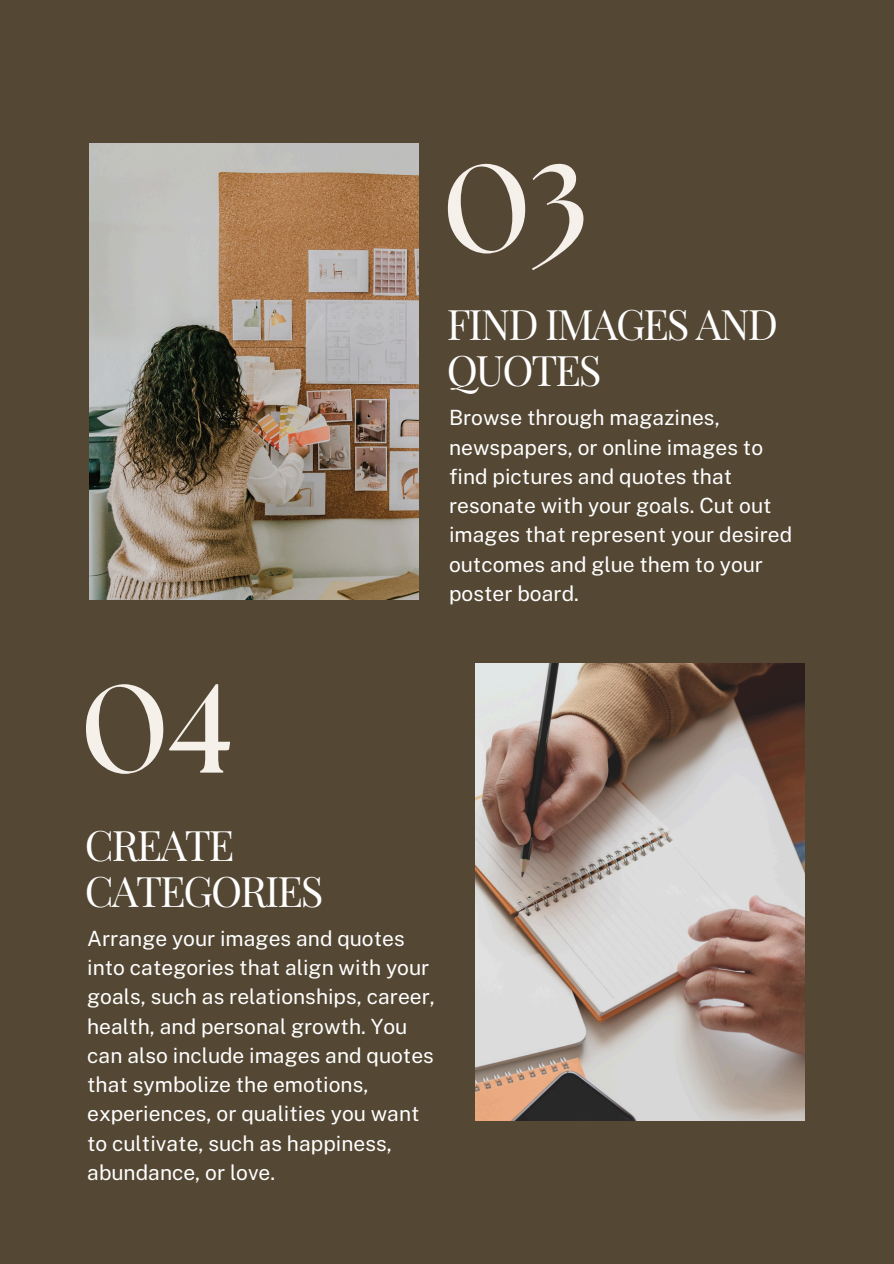
<style>
.page{position:relative;width:894px;height:1264px;background:#fff}
.page>*{position:absolute;margin:0;border:0;box-sizing:border-box;transform-origin:0 0}
.t1{font:700 124.95px "The Seasons";color:#f6f0eb}
.t2{font:42px/46.2px "Playfair Display";letter-spacing:-.05em;color:#fff}
.t3{font:21px/29.2px "Public Sans";color:#fff}
</style>
<div class="page">
<div style="left:0;top:0;width:893px;height:1263px;background:#544733"></div>
<img style="left:89px;top:143px;width:329px;height:457px">
<img style="left:475px;top:663px;width:328px;height:457px">
<h1 class="t1" style="left:443px;top:125px;width:146px">03</h1>
<h2 class="t2" style="left:446px;top:298px;width:333px">FIND IMAGES AND<br>QUOTES</h2>
<p class="t3" style="left:449px;top:402px;width:344px">Browse through magazines, newspapers, or online images to find pictures and quotes that resonate with your goals. Cut out images that represent your desired outcomes and glue them to your poster board.</p>
<h1 class="t1" style="left:82px;top:645px;width:151px">04</h1>
<h2 class="t2" style="left:85px;top:818px;width:240px">CREATE<br>CATEGORIES</h2>
<p class="t3" style="left:87px;top:922px;width:349px">Arrange your images and quotes into categories that align with your goals, such as relationships, career, health, and personal growth. You can also include images and quotes that symbolize the emotions, experiences, or qualities you want to cultivate, such as happiness, abundance, or love.</p>
</div>
